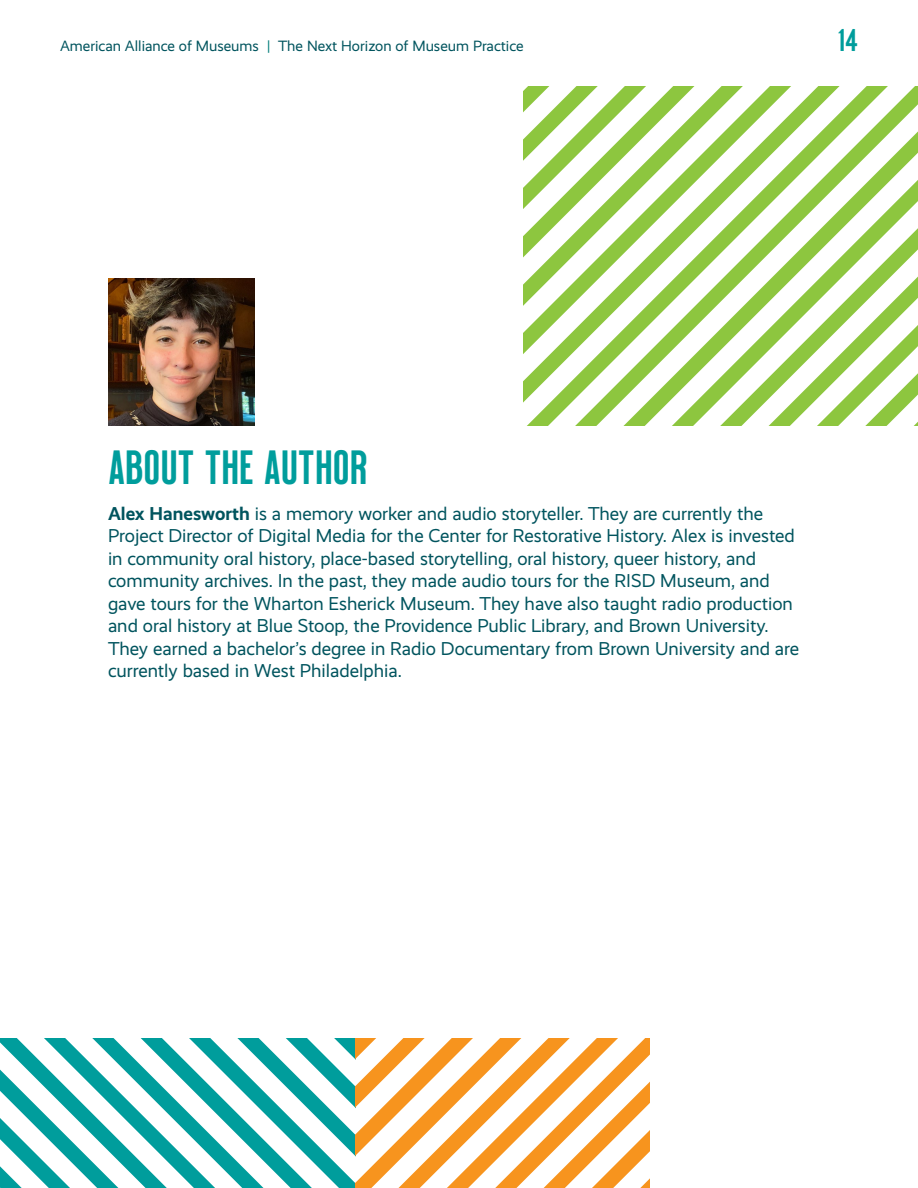
<style>
.page{position:relative;width:918px;height:1188px;background:#fff}
.page>*{position:absolute;margin:0;border:0;box-sizing:border-box;transform-origin:0 0}
.H2_-_Milkstore_32pt_teal{font:48px "Milkstore 02 Clean";color:#009d9c}
.t1{font:31.5px "Milkstore 02 Clean";color:#009d9c}
.Body_-_12_5pt_navy{font:18.75px/22.5px "Realist";color:#01545e}
.t2{font:15px "Realist";color:#01545e}
.s1{color:#007c7a}
.s2{font-weight:700}
</style>
<div class="page">
<svg style="left:524px;top:301px;width:394px;height:124px"></svg>
<svg style="left:524px;top:204px;width:394px;height:97px"></svg>
<svg style="left:524px;top:86px;width:394px;height:118px"></svg>
<svg style="left:0;top:1038px;width:355px;height:150px"></svg>
<img style="left:108px;top:278px;width:147px;height:147px">
<svg style="left:355px;top:1038px;width:295px;height:150px"></svg>
<p class="t2" style="left:60px;top:38px;width:465px">American Alliance of Museums <span class="s1">|</span> The Next Horizon of Museum Practice</p>
<h2 class="t1" style="left:838px;top:23px;width:22px">14</h2>
<h2 class="H2_-_Milkstore_32pt_teal" style="left:108px;top:441px;width:261px">ABOUT THE AUTHOR</h2>
<p class="Body_-_12_5pt_navy" style="left:108px;top:502px;width:693px"><span class="s2">Alex Hanesworth</span> is a memory worker and audio storyteller. They are currently the Project Director of Digital Media for the Center for Restorative History. Alex is invested in community oral history, place-based storytelling, oral history, queer history, and community archives. In the past, they made audio tours for the RISD Museum, and gave tours for the Wharton Esherick Museum. They have also taught radio production and oral history at Blue Stoop, the Providence Public Library, and Brown University.<br>They earned a bachelor’s degree in Radio Documentary from Brown University and are currently based in West Philadelphia.</p>
</div>
